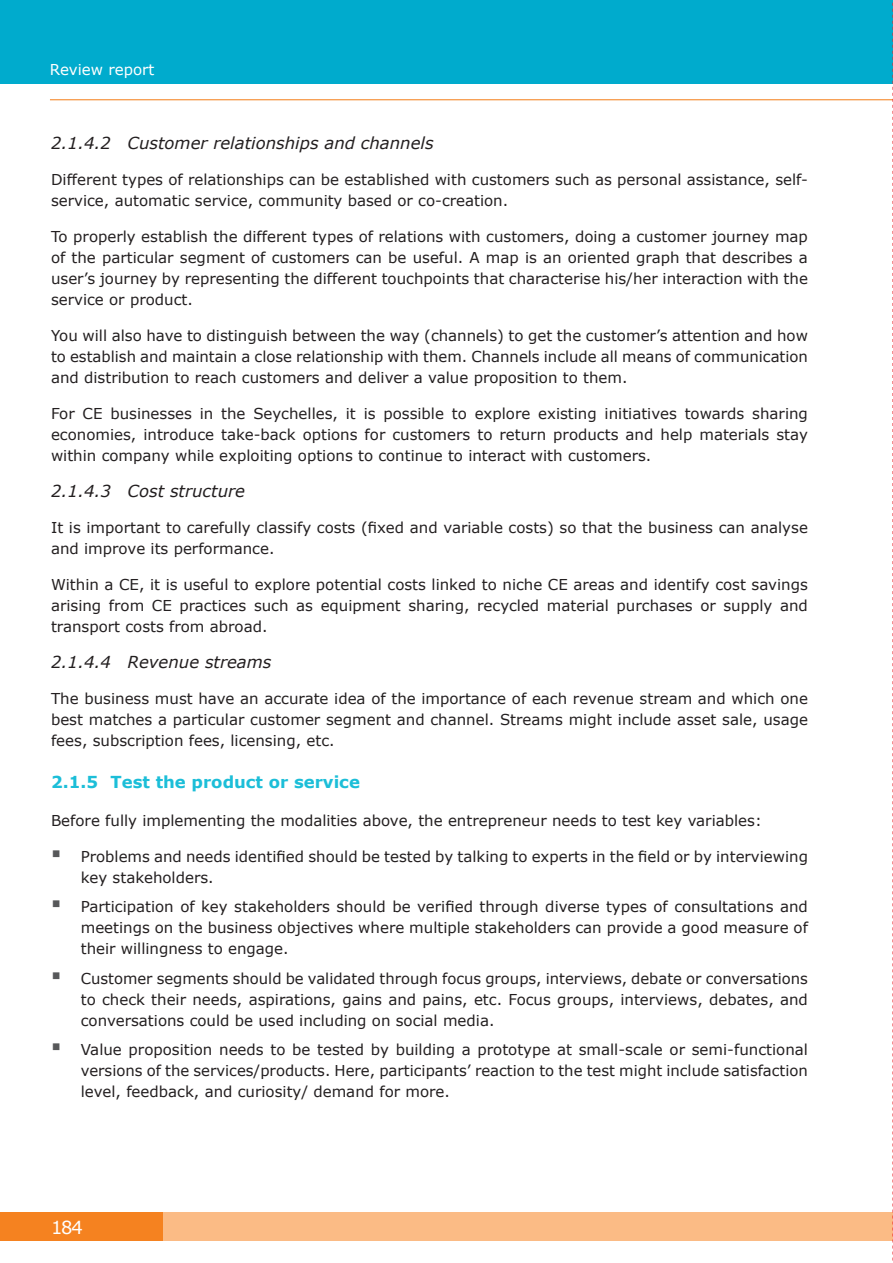
<style>
.page{position:relative;width:893px;height:1263px;background:#fff}
.page>*{position:absolute;margin:0;border:0;box-sizing:border-box;transform-origin:0 0}
.t1{font:18px "Verdana";color:#fff}
.t2{font:italic 16.5px "Verdana";color:#231f20}
.t3{font:700 16.5px "Verdana";color:#1cbed8}
.t4{font:15px/21px "Verdana";color:#231f20;text-align:justify}
.t5{font:15px "Verdana";color:#fff}
</style>
<div class="page">
<div style="left:0;top:0;width:893px;height:84px;background:#00abcd"></div>
<div style="left:0;top:1213px;width:170px;height:28px;background:#f58220"></div>
<div style="left:163px;top:1213px;width:730px;height:28px;background:#fbbb85"></div>
<hr style="left:50px;top:99px;width:843px;height:1px;background:#f58220">
<svg style="left:892px;top:2px;width:1px;height:1259px"></svg>
<p class="t5" style="left:50px;top:60px;width:106px">Review report</p>
<p class="t2" style="left:51px;top:132px;width:384px">2.1.4.2 Customer relationships and channels</p>
<p class="t4" style="left:51px;top:168px;width:758px">Different types of relationships can be established with customers such as personal assistance, self&shy;service, automatic service, community based or co-creation.</p>
<p class="t4" style="left:51px;top:225px;width:758px">To properly establish the different types of relations with customers, doing a customer journey map of the particular segment of customers can be useful. A map is an oriented graph that describes a user’s journey by representing the different touchpoints that characterise his/her interaction with the service or product.</p>
<p class="t4" style="left:51px;top:324px;width:758px">You will also have to distinguish between the way (channels) to get the customer’s attention and how to establish and maintain a close relationship with them. Channels include all means of communication and distribution to reach customers and deliver a value proposition to them.</p>
<p class="t4" style="left:51px;top:402px;width:758px">For CE businesses in the Seychelles, it is possible to explore existing initiatives towards sharing economies, introduce take-back options for customers to return products and help materials stay within company while exploiting options to continue to interact with customers.</p>
<p class="t2" style="left:51px;top:480px;width:195px">2.1.4.3 Cost structure</p>
<p class="t4" style="left:51px;top:516px;width:758px">It is important to carefully classify costs (fixed and variable costs) so that the business can analyse and improve its performance.</p>
<p class="t4" style="left:51px;top:573px;width:758px">Within a CE, it is useful to explore potential costs linked to niche CE areas and identify cost savings arising from CE practices such as equipment sharing, recycled material purchases or supply and transport costs from abroad.</p>
<p class="t2" style="left:51px;top:651px;width:222px">2.1.4.4 Revenue streams</p>
<p class="t4" style="left:51px;top:687px;width:758px">The business must have an accurate idea of the importance of each revenue stream and which one best matches a particular customer segment and channel. Streams might include asset sale, usage fees, subscription fees, licensing, etc.</p>
<p class="t3" style="left:51px;top:771px;width:310px">2.1.5 Test the product or service</p>
<p class="t4" style="left:51px;top:809px;width:712px">Before fully implementing the modalities above, the entrepreneur needs to test key variables:</p>
<p class="t4" style="left:81px;top:845px;width:729px">Problems and needs identified should be tested by talking to experts in the field or by interviewing key stakeholders.</p>
<p class="t4" style="left:81px;top:896px;width:729px">Participation of key stakeholders should be verified through diverse types of consultations and meetings on the business objectives where multiple stakeholders can provide a good measure of their willingness to engage.</p>
<p class="t4" style="left:81px;top:967px;width:729px">Customer segments should be validated through focus groups, interviews, debate or conversations to check their needs, aspirations, gains and pains, etc. Focus groups, interviews, debates, and conversations could be used including on social media.</p>
<p class="t4" style="left:81px;top:1039px;width:729px">Value proposition needs to be tested by building a prototype at small-scale or semi-functional versions of the services/products. Here, participants’ reaction to the test might include satisfaction level, feedback, and curiosity/ demand for more.</p>
<p class="t1" style="left:51px;top:1216px;width:33px">184</p>
</div>
